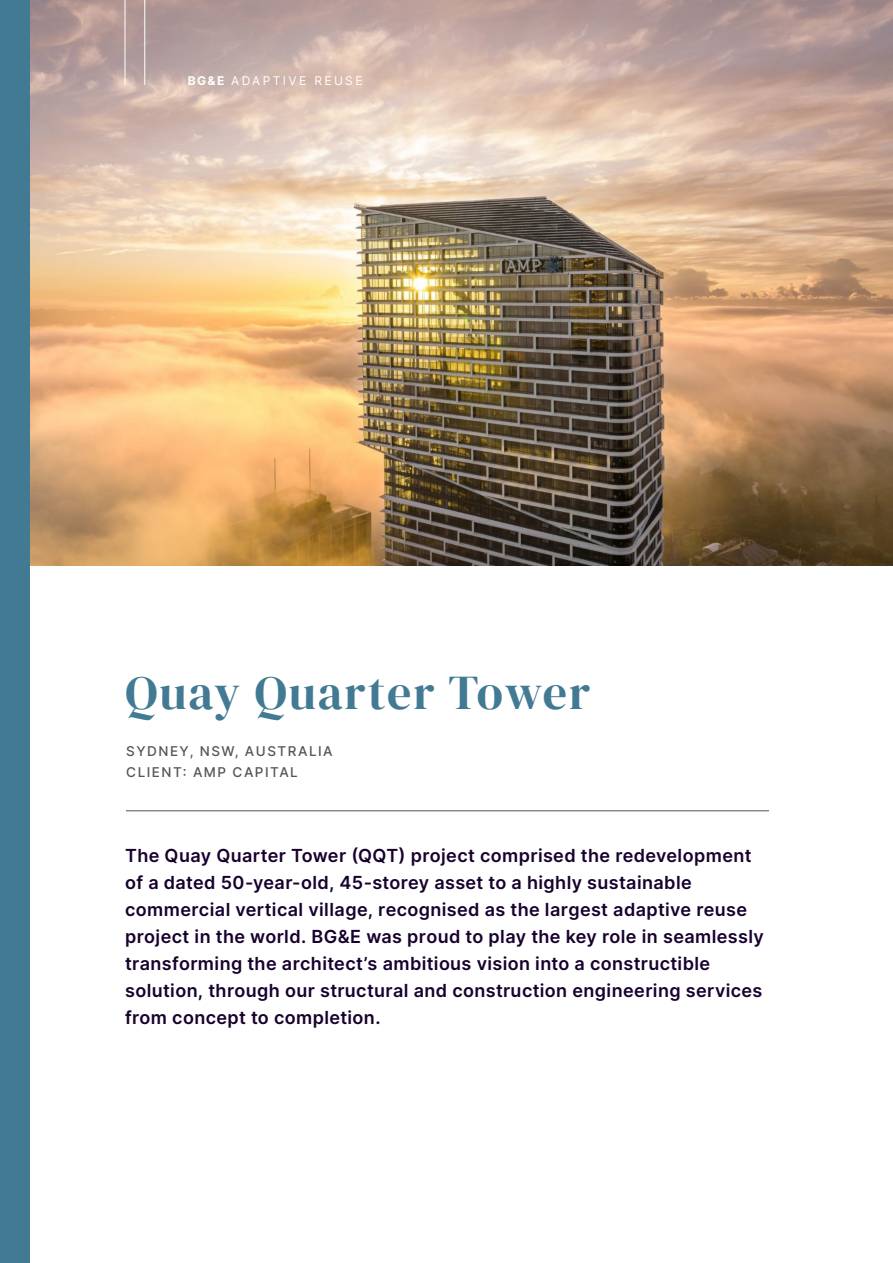
<style>
.page{position:relative;width:893px;height:1263px;background:#fff}
.page>*{position:absolute;margin:0;border:0;box-sizing:border-box;transform-origin:0 0}
.H2_-_BG_E{font:48px "DM Serif Display";letter-spacing:.04em;color:#427a94}
.Body_Text_BG_E{font:600 18px/27px "Inter";letter-spacing:.02em;color:#17002d}
.Body_Text_BG_E-2{font:500 13.5px "Inter";letter-spacing:.11em;color:#52555a}
.t1{font:12px "Inter";letter-spacing:.2em;color:#fff}
.s1{font-weight:700}
</style>
<div class="page">
<img style="left:30px;top:0;width:863px;height:566px">
<hr style="left:126px;top:810px;width:643px;height:1px;background:#52555a">
<div style="left:0;top:0;width:30px;height:1263px;background:#427a94"></div>
<hr style="left:125px;top:0;width:1px;height:85px;background:#fff">
<hr style="left:144px;top:0;width:1px;height:85px;background:#fff">
<p class="t1" style="left:188px;top:72px;width:176px"><span class="s1">BG&amp;E</span> ADAPTIVE REUSE</p>
<p class="H2_-_BG_E" style="left:125px;top:665px;width:466px">Quay Quarter Tower</p>
<p class="Body_Text_BG_E-2" style="left:126px;top:741px;width:208px">SYDNEY, NSW, AUSTRALIA</p>
<p class="Body_Text_BG_E-2" style="left:126px;top:762px;width:173px">CLIENT: AMP CAPITAL</p>
<p class="Body_Text_BG_E" style="left:125px;top:842px;width:640px">The Quay Quarter Tower (QQT) project comprised the redevelopment of a dated 50-year-old, 45-storey asset to a highly sustainable commercial vertical village, recognised as the largest adaptive reuse project in the world. BG&amp;E was proud to play the key role in seamlessly transforming the architect’s ambitious vision into a constructible solution, through our structural and construction engineering services from concept to completion.</p>
</div>
